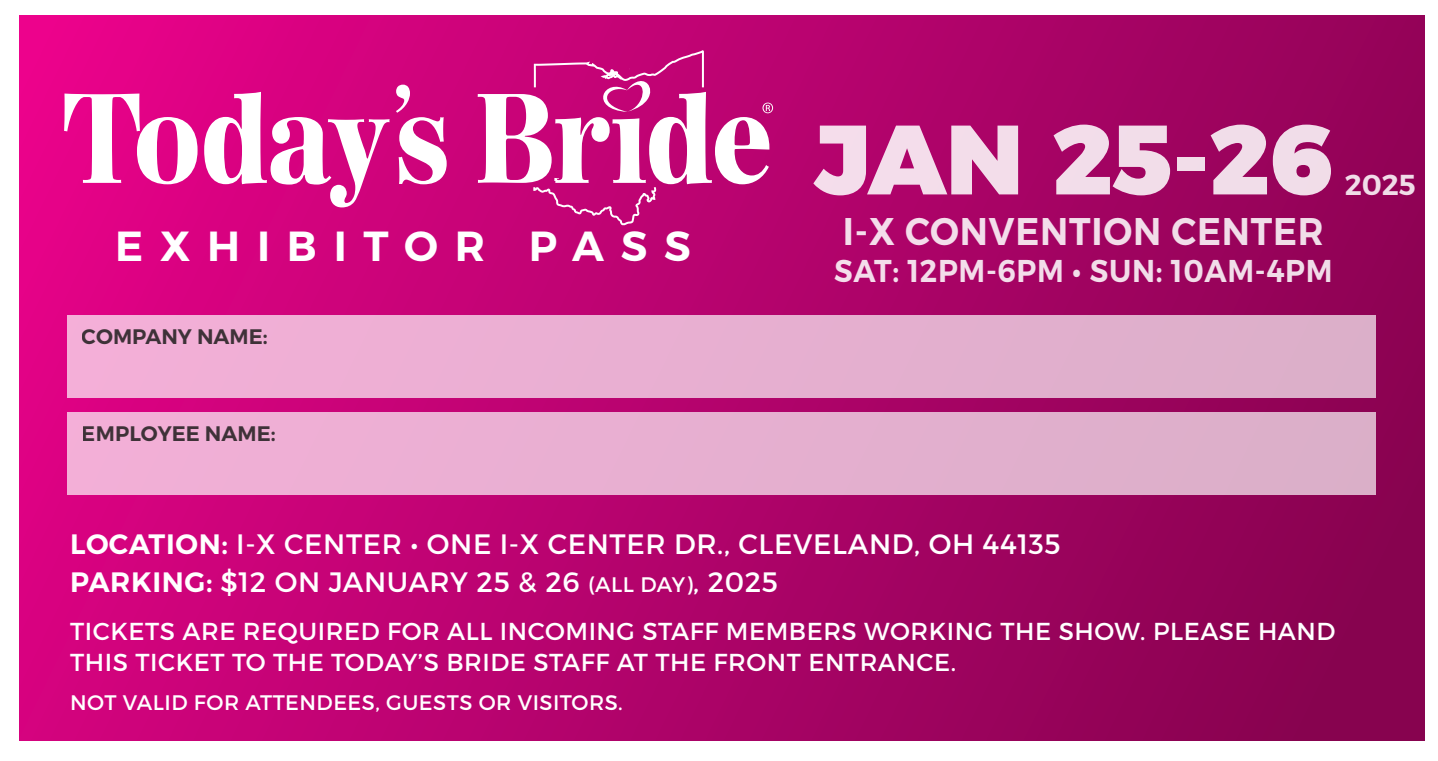
<style>
.page{position:relative;width:1438px;height:761px;background:#fff}
.page>*{position:absolute;margin:0;border:0;box-sizing:border-box;transform-origin:0 0}
.t1{font:900 98px "Montserrat";color:#fff}
.t2{font:600 42px "Montserrat";letter-spacing:.4em;color:#fff}
.t3{font:600 38.5px "Montserrat";letter-spacing:.02em;color:#fff;scale:.93 1}
.t4{font:600 31.5px "Montserrat";letter-spacing:.02em;color:#fff;scale:.93 1}
.t5{font:600 28.7px "Montserrat";color:#fff}
.t6{font:28px/38.5px "Montserrat";letter-spacing:.02em;color:#fff}
.t7{font:24.5px/31.5px "Montserrat";letter-spacing:.02em;color:#fff}
.t8{font:21px "Montserrat";letter-spacing:.02em;color:#fff}
.t9{font:600 21px "Montserrat";color:#231f20}
.s1{font-weight:600}
.s2{font-size:21px}
</style>
<div class="page">
<div style="left:20px;top:16px;width:1404px;height:724px;background:linear-gradient(to right,#de0385,#8a0353)"></div>
<svg style="left:64px;top:93px;width:134px;height:91px"></svg>
<svg style="left:204px;top:92px;width:186px;height:115px"></svg>
<svg style="left:396px;top:85px;width:51px;height:99px"></svg>
<svg style="left:478px;top:50px;width:295px;height:175px"></svg>
<div style="left:67px;top:314px;width:1308px;height:83px;background:#e7afd1"></div>
<div style="left:67px;top:411px;width:1308px;height:83px;background:#e6afd0"></div>
<h2 class="t2" style="left:115px;top:220px;width:577px">EXHIBITOR PASS</h2>
<p class="t9" style="left:82px;top:323px;width:187px">COMPANY NAME:</p>
<p class="t9" style="left:82px;top:420px;width:195px">EMPLOYEE NAME:</p>
<h1 class="t1" style="left:814px;top:77px;width:520px">JAN 25-26</h1>
<h3 class="t3" style="left:843px;top:207px;width:518px">I-X CONVENTION CENTER</h3>
<p class="t4" style="left:834px;top:251px;width:537px">SAT: 12PM-6PM • SUN: 10AM-4PM</p>
<p class="t5" style="left:1344px;top:167px;width:73px">2025</p>
<p class="t6" style="left:70px;top:524px;width:992px"><span class="s1">LOCATION:</span> I-X CENTER • ONE I-X CENTER DR., CLEVELAND, OH 44135<br><span class="s1">PARKING:</span> $12 ON JANUARY 25 &amp; 26 <span class="s2">(ALL DAY)</span>, 2025</p>
<p class="t7" style="left:70px;top:614px;width:1267px">TICKETS ARE REQUIRED FOR ALL INCOMING STAFF MEMBERS WORKING THE SHOW. PLEASE HAND<br>THIS TICKET TO THE TODAY’S BRIDE STAFF AT THE FRONT ENTRANCE.</p>
<p class="t8" style="left:70px;top:689px;width:554px">NOT VALID FOR ATTENDEES, GUESTS OR VISITORS.</p>
</div>
